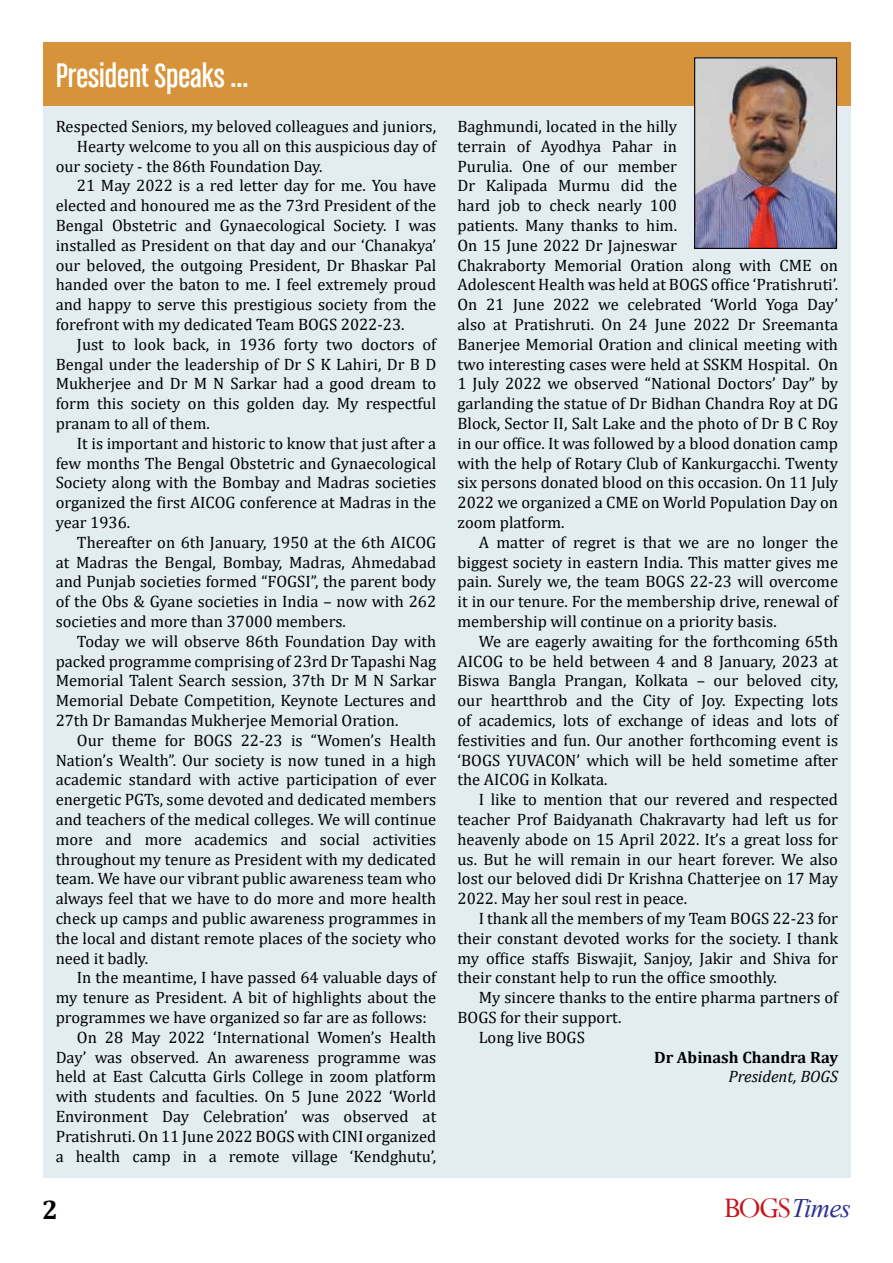
<style>
.page{position:relative;width:893px;height:1263px;background:#fff}
.page>*{position:absolute;margin:0;border:0;box-sizing:border-box;transform-origin:0 0}
.t1{font:36px "Chalet Comprime Cologne Sixty";color:#fff}
.t2{font:700 27px "Cambria";color:#000}
.t3{font:italic 26.7px "Times New Roman";letter-spacing:-.03em;color:#2e3092}
.t4{font:16.5px/19.8px "Cambria";color:#000;text-align:justify}
.t5{font:700 16.5px "Cambria";color:#000}
.t6{font:italic 16.5px "Cambria";color:#000}
.s1{font-family:"Perpetua";font-style:normal;font-size:31.65px;color:#c4161c}
</style>
<div class="page">
<div style="left:43px;top:43px;width:808px;height:63px;background:#d79339"></div>
<div style="left:43px;top:106px;width:808px;height:1072px;background:#e2ecf1"></div>
<img style="left:696px;top:59px;width:139px;height:188px">
<div style="left:694px;top:57px;width:143px;height:192px;border:1px solid #000"></div>
<h1 class="t1" style="left:56px;top:56px;width:194px">President Speaks ...</h1>
<p class="t4" style="left:56px;top:116px;width:382px">Respected Seniors, my beloved colleagues and juniors,</p>
<p class="t4" style="left:77px;top:136px;width:361px">Hearty welcome to you all on this auspicious day of</p>
<p class="t4" style="left:56px;top:156px;width:268px">our society - the 86th Foundation Day.</p>
<p class="t4" style="left:77px;top:176px;width:361px">21 May 2022 is a red letter day for me. You have</p>
<p class="t4" style="left:56px;top:195px;width:382px">elected and honoured me as the 73rd President of the</p>
<p class="t4" style="left:56px;top:215px;width:382px">Bengal Obstetric and Gynaecological Society. I was</p>
<p class="t4" style="left:56px;top:235px;width:382px">installed as President on that day and our ‘Chanakya’</p>
<p class="t4" style="left:56px;top:255px;width:382px">our beloved, the outgoing President, Dr Bhaskar Pal</p>
<p class="t4" style="left:56px;top:275px;width:382px">handed over the baton to me. I feel extremely proud</p>
<p class="t4" style="left:56px;top:294px;width:382px">and happy to serve this prestigious society from the</p>
<p class="t4" style="left:56px;top:314px;width:350px">forefront with my dedicated Team BOGS 2022-23.</p>
<p class="t4" style="left:77px;top:334px;width:361px">Just to look back, in 1936 forty two doctors of</p>
<p class="t4" style="left:56px;top:354px;width:382px">Bengal under the leadership of Dr S K Lahiri, Dr B D</p>
<p class="t4" style="left:56px;top:374px;width:382px">Mukherjee and Dr M N Sarkar had a good dream to</p>
<p class="t4" style="left:56px;top:393px;width:382px">form this society on this golden day. My respectful</p>
<p class="t4" style="left:56px;top:413px;width:156px">pranam to all of them.</p>
<p class="t4" style="left:77px;top:433px;width:361px">It is important and historic to know that just after a</p>
<p class="t4" style="left:56px;top:453px;width:382px">few months The Bengal Obstetric and Gynaecological</p>
<p class="t4" style="left:56px;top:473px;width:382px">Society along with the Bombay and Madras societies</p>
<p class="t4" style="left:56px;top:492px;width:382px">organized the first AICOG conference at Madras in the</p>
<p class="t4" style="left:56px;top:512px;width:76px">year 1936.</p>
<p class="t4" style="left:77px;top:532px;width:361px">Thereafter on 6th January, 1950 at the 6th AICOG</p>
<p class="t4" style="left:56px;top:552px;width:382px">at Madras the Bengal, Bombay, Madras, Ahmedabad</p>
<p class="t4" style="left:56px;top:572px;width:382px">and Punjab societies formed “FOGSI”, the parent body</p>
<p class="t4" style="left:56px;top:591px;width:382px">of the Obs &amp; Gyane societies in India – now with 262</p>
<p class="t4" style="left:56px;top:611px;width:292px">societies and more than 37000 members.</p>
<p class="t4" style="left:77px;top:631px;width:361px">Today we will observe 86th Foundation Day with</p>
<p class="t4" style="left:56px;top:651px;width:382px">packed programme comprising of 23rd Dr Tapashi Nag</p>
<p class="t4" style="left:56px;top:671px;width:382px">Memorial Talent Search session, 37th Dr M N Sarkar</p>
<p class="t4" style="left:56px;top:690px;width:382px">Memorial Debate Competition, Keynote Lectures and</p>
<p class="t4" style="left:56px;top:710px;width:344px">27th Dr Bamandas Mukherjee Memorial Oration.</p>
<p class="t4" style="left:77px;top:730px;width:361px">Our theme for BOGS 22-23 is “Women’s Health</p>
<p class="t4" style="left:56px;top:750px;width:382px">Nation’s Wealth”. Our society is now tuned in a high</p>
<p class="t4" style="left:56px;top:770px;width:382px">academic standard with active participation of ever</p>
<p class="t4" style="left:56px;top:789px;width:382px">energetic PGTs, some devoted and dedicated members</p>
<p class="t4" style="left:56px;top:809px;width:382px">and teachers of the medical colleges. We will continue</p>
<p class="t4" style="left:56px;top:829px;width:382px">more and more academics and social activities</p>
<p class="t4" style="left:56px;top:849px;width:382px">throughout my tenure as President with my dedicated</p>
<p class="t4" style="left:56px;top:869px;width:382px">team. We have our vibrant public awareness team who</p>
<p class="t4" style="left:56px;top:888px;width:382px">always feel that we have to do more and more health</p>
<p class="t4" style="left:56px;top:908px;width:382px">check up camps and public awareness programmes in</p>
<p class="t4" style="left:56px;top:928px;width:382px">the local and distant remote places of the society who</p>
<p class="t4" style="left:56px;top:948px;width:94px">need it badly.</p>
<p class="t4" style="left:77px;top:968px;width:361px">In the meantime, I have passed 64 valuable days of</p>
<p class="t4" style="left:56px;top:987px;width:382px">my tenure as President. A bit of highlights about the</p>
<p class="t4" style="left:56px;top:1007px;width:373px">programmes we have organized so far are as follows:</p>
<p class="t4" style="left:77px;top:1027px;width:361px">On 28 May 2022 ‘International Women’s Health</p>
<p class="t4" style="left:56px;top:1047px;width:382px">Day’ was observed. An awareness programme was</p>
<p class="t4" style="left:56px;top:1067px;width:382px">held at East Calcutta Girls College in zoom platform</p>
<p class="t4" style="left:56px;top:1086px;width:382px">with students and faculties. On 5 June 2022 ‘World</p>
<p class="t4" style="left:56px;top:1106px;width:382px">Environment Day Celebration’ was observed at</p>
<p class="t4" style="left:56px;top:1126px;width:382px">Pratishruti. On 11 June 2022 BOGS with CINI organized</p>
<p class="t4" style="left:56px;top:1146px;width:382px">a health camp in a remote village ‘Kendghutu’,</p>
<p class="t4" style="left:457px;top:116px;width:382px;text-align:left">Baghmundi, located in the hilly<br>terrain of Ayodhya Pahar in<br>Purulia. One of our member<br>Dr Kalipada Murmu did the<br>hard job to check nearly 100<br>patients. Many thanks to him.<br>On 15 June 2022 Dr Jajneswar<br>Chakraborty Memorial Oration along with CME on Adolescent Health was held at BOGS office ‘Pratishruti’.<br>On 21 June 2022 we celebrated ‘World Yoga Day’ also at Pratishruti. On 24 June 2022 Dr Sreemanta Banerjee Memorial Oration and clinical meeting with two interesting cases were held at SSKM Hospital. On 1 July 2022 we observed “National Doctors’ Day” by garlanding the statue of Dr Bidhan Chandra Roy at DG Block, Sector II, Salt Lake and the photo of Dr B C Roy in our office. It was followed by a blood donation camp with the help of Rotary Club of Kankurgacchi. Twenty six persons donated blood on this occasion. On 11 July 2022 we organized a CME on World Population Day on zoom platform.</p>
<p class="t4" style="left:457px;top:532px;width:382px;text-indent:21px">A matter of regret is that we are no longer the biggest society in eastern India. This matter gives me pain. Surely we, the team BOGS 22-23 will overcome it in our tenure. For the membership drive, renewal of membership will continue on a priority basis.</p>
<p class="t4" style="left:457px;top:631px;width:382px;text-indent:21px">We are eagerly awaiting for the forthcoming 65th AICOG to be held between 4 and 8 January, 2023 at Biswa Bangla Prangan, Kolkata – our beloved city, our heartthrob and the City of Joy. Expecting lots of academics, lots of exchange of ideas and lots of festivities and fun. Our another forthcoming event is ‘BOGS YUVACON’ which will be held sometime after the AICOG in Kolkata.</p>
<p class="t4" style="left:457px;top:789px;width:382px;text-indent:21px">I like to mention that our revered and respected teacher Prof Baidyanath Chakravarty had left us for heavenly abode on 15 April 2022. It’s a great loss for us. But he will remain in our heart forever. We also lost our beloved didi Dr Krishna Chatterjee on 17 May 2022. May her soul rest in peace.</p>
<p class="t4" style="left:457px;top:908px;width:382px;text-indent:21px">I thank all the members of my Team BOGS 22-23 for their constant devoted works for the society. I thank my office staffs Biswajit, Sanjoy, Jakir and Shiva for their constant help to run the office smoothly.</p>
<p class="t4" style="left:479px;top:987px;width:361px">My sincere thanks to the entire pharma partners of</p>
<p class="t4" style="left:457px;top:1007px;width:165px">BOGS for their support.</p>
<p class="t4" style="left:479px;top:1027px;width:108px">Long live BOGS</p>
<p class="t5" style="left:654px;top:1045px;width:186px">Dr Abinash Chandra Ray</p>
<p class="t6" style="left:728px;top:1065px;width:111px">President, BOGS</p>
<h2 class="t2" style="left:42px;top:1191px;width:17px">2</h2>
<h3 class="t3" style="left:724px;top:1189px;width:128px"><span class="s1">BOGS</span>Times</h3>
</div>
